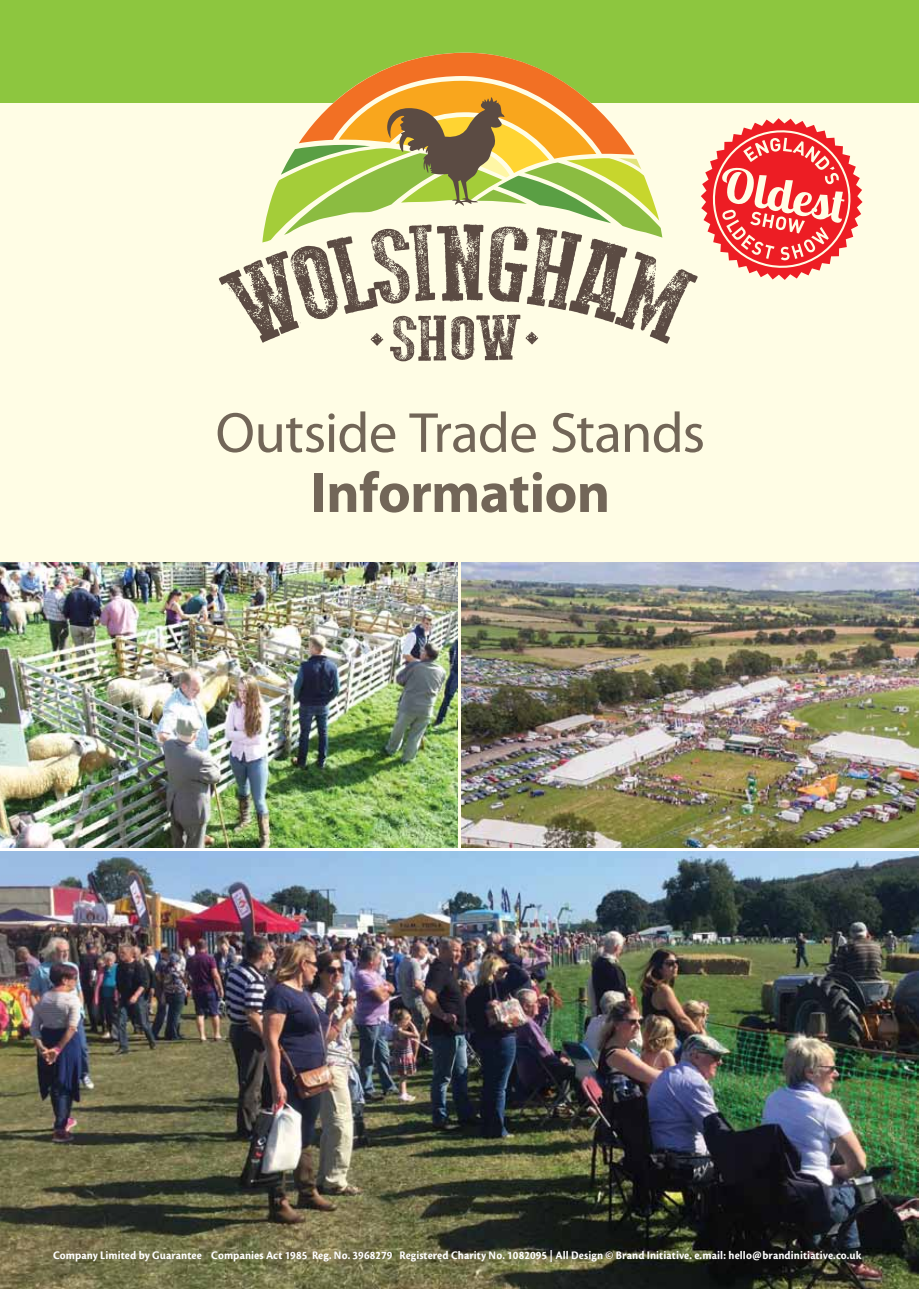
<style>
.page{position:relative;width:919px;height:1289px;background:#fff}
.page>*{position:absolute;margin:0;border:0;box-sizing:border-box;transform-origin:0 0}
.t1{font:57px "Myriad Pro";letter-spacing:-.015em;color:#726658}
.t2{font:700 57px "Myriad Pro";letter-spacing:-.01em;color:#726658}
.t3{font:12px "Cronos MM 700 11";letter-spacing:.005em;color:#fff;scale:.94 1}
</style>
<div class="page">
<div style="left:0;top:0;width:918px;height:848px;background:#fffde5"></div>
<div style="left:0;top:0;width:918px;height:103px;background:#8dc63f"></div>
<img style="left:1px;top:562px;width:456px;height:286px">
<img style="left:461px;top:562px;width:457px;height:286px">
<img style="left:1px;top:851px;width:917px;height:437px">
<svg style="left:219px;top:52px;width:643px;height:309px"></svg>
<h1 class="t1" style="left:215px;top:397px;width:491px">Outside Trade Stands</h1>
<h1 class="t2" style="left:310px;top:455px;width:301px">Information</h1>
<p class="t3" style="left:53px;top:1248px;width:861px">Company Limited by Guarantee Companies Act 1985 Reg. No. 3968279 Registered Charity No. 1082095 | All Design © Brand Initiative. e.mail: hello@brandinitiative.co.uk</p>
</div>
